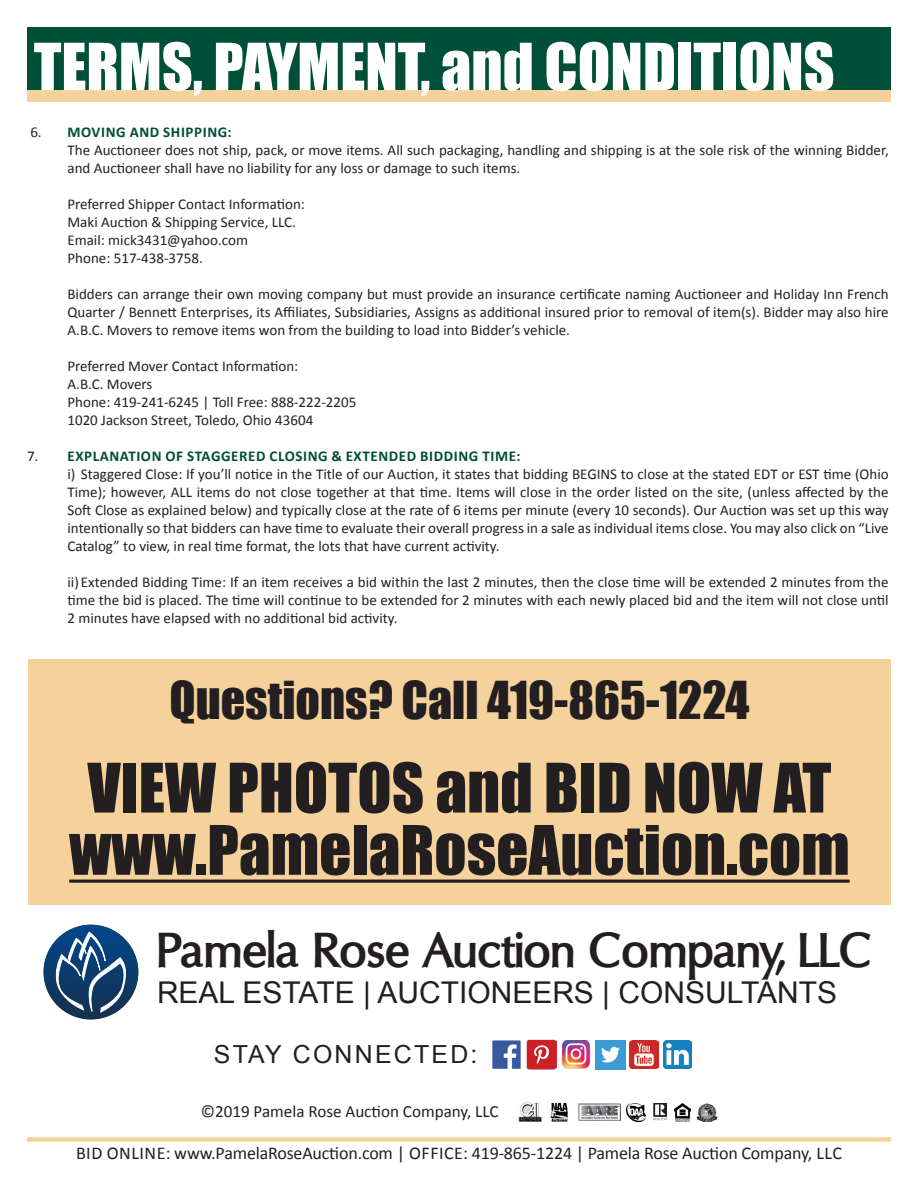
<style>
.page{position:relative;width:918px;height:1188px;background:#fff}
.page>*{position:absolute;margin:0;border:0;box-sizing:border-box;transform-origin:0 0}
.t1{font:63px/62.2px "Impact";color:#231f20}
.t2{font:60px "Impact";color:#fff}
.t3{font:700 49.8px "Oregon LDO";color:#231f20}
.t4{font:48px "Impact";color:#231f20}
.t5{font:30px "Arial";color:#231f20}
.t6{font:24.9px "Arial";color:#231f20}
.t7{font:18px "Calibri";letter-spacing:-.01em;color:#231f20}
.t8{font:17.1px "Calibri";color:#231f20}
.t9{font:15px/18px "Calibri";color:#231f20}
.t10{font:700 15px "Calibri";letter-spacing:.04em;color:#004f38}
.s1{font-weight:400;color:#231f20}
</style>
<div class="page">
<div style="left:27px;top:27px;width:864px;height:63px;background:#004f38"></div>
<div style="left:27px;top:90px;width:864px;height:11px;background:#f5d29c"></div>
<div style="left:27px;top:1137px;width:864px;height:5px;background:#f5d29c"></div>
<div style="left:28px;top:659px;width:863px;height:245px;background:#f5d29c"></div>
<hr style="left:69px;top:880px;width:781px;height:3px;background:#231f20">
<svg style="left:44px;top:925px;width:94px;height:95px"></svg>
<svg style="left:56px;top:931px;width:71px;height:89px"></svg>
<img style="left:561px;top:1040px;width:29px;height:29px">
<img style="left:663px;top:1040px;width:28px;height:29px">
<img style="left:630px;top:1040px;width:28px;height:29px">
<img style="left:527px;top:1040px;width:29px;height:29px">
<img style="left:492px;top:1040px;width:29px;height:29px">
<img style="left:596px;top:1040px;width:29px;height:30px">
<img style="left:654px;top:1104px;width:13px;height:17px">
<img style="left:518px;top:1103px;width:24px;height:19px">
<svg style="left:550px;top:1103px;width:18px;height:19px"></svg>
<img style="left:579px;top:1104px;width:41px;height:17px">
<img style="left:627px;top:1104px;width:19px;height:18px">
<img style="left:674px;top:1104px;width:17px;height:17px">
<img style="left:696px;top:1103px;width:21px;height:19px">
<h2 class="t2" style="left:34px;top:20px;width:802px">TERMS, PAYMENT, and CONDITIONS</h2>
<p class="t10" style="left:30px;top:123px;width:80px"><span class="s1">6.</span> MOVING</p>
<p class="t10" style="left:130px;top:123px;width:60px">and SHIPPING</p>
<p class="t10" style="left:228px;top:123px;width:6px">:</p>
<p class="t9" style="left:68px;top:141px;width:823px">The Auctioneer does not ship, pack, or move items. All such packaging, handling and shipping is at the sole risk of the winning Bidder, and Auctioneer shall have no liability for any loss or damage to such items.</p>
<p class="t9" style="left:68px;top:195px;width:239px">Preferred Shipper Contact Information:<br>Maki Auction &amp; Shipping Service, LLC.<br>Email: mick3431@yahoo.com<br>Phone: 517-438-3758.</p>
<p class="t9" style="left:68px;top:285px;width:823px;text-align:justify">Bidders can arrange their own moving company but must provide an insurance certificate naming Auctioneer and Holiday Inn French Quarter / Bennett Enterprises, its Affiliates, Subsidiaries, Assigns as additional insured prior to removal of item(s). Bidder may also hire A.B.C. Movers to remove items won from the building to load into Bidder’s vehicle.</p>
<p class="t9" style="left:68px;top:357px;width:290px">Preferred Mover Contact Information:<br>A.B.C. Movers<br>Phone: 419-241-6245 | Toll Free: 888-222-2205<br>1020 Jackson Street, Toledo, Ohio 43604</p>
<p class="t10" style="left:27px;top:447px;width:66px"><span class="s1">7.</span> EXPLANATI</p>
<p class="t10" style="left:141px;top:447px;width:56px">ON OF STAGGERED</p>
<p class="t10" style="left:270px;top:447px;width:35px">CLOSING</p>
<p class="t10" style="left:331px;top:447px;width:41px">&amp; EXTENDED</p>
<p class="t10" style="left:420px;top:447px;width:10px">BIDDING</p>
<p class="t10" style="left:482px;top:447px;width:40px">TIME:</p>
<p class="t9" style="left:67px;top:465px;width:823px;text-align:justify">i) Staggered Close: If you’ll notice in the Title of our Auction, it states that bidding BEGINS to close at the stated EDT or EST time (Ohio Time); however, ALL items do not close together at that time. Items will close in the order listed on the site, (unless affected by the Soft Close as explained below) and typically close at the rate of 6 items per minute (every 10 seconds). Our Auction was set up this way intentionally so that bidders can have time to evaluate their overall progress in a sale as individual items close. You may also click on “Live Catalog” to view, in real time format, the lots that have current activity.</p>
<p class="t9" style="left:67px;top:573px;width:823px;text-align:justify">ii) Extended Bidding Time: If an item receives a bid within the last 2 minutes, then the close time will be extended 2 minutes from the time the bid is placed. The time will continue to be extended for 2 minutes with each newly placed bid and the item will not close until 2 minutes have elapsed with no additional bid activity.</p>
<h3 class="t4" style="left:169px;top:663px;width:582px">Questions? Call 419-865-1224</h3>
<h1 class="t1" style="left:88px;top:755px;width:239px">View Photos</h1>
<h1 class="t1" style="left:69px;top:755px;width:782px;text-indent:366px">and Bid Now at www.PamelaRoseAuction.com</h1>
<h3 class="t3" style="left:157px;top:922px;width:716px">Pamela Rose Auction Company, LLC</h3>
<h3 class="t5" style="left:157px;top:973px;width:682px">REAL ESTATE | AUCTIONEERS | CONSULTANTS</h3>
<h3 class="t6" style="left:214px;top:1038px;width:18px">STA</h3>
<h3 class="t6" style="left:265px;top:1038px;width:48px">Y CONNECTE</h3>
<h3 class="t6" style="left:450px;top:1038px;width:29px">D:</h3>
<p class="t8" style="left:201px;top:1101px;width:299px">©2019 Pamela Rose Auction Company, LLC</p>
<p class="t7" style="left:76px;top:1142px;width:766px">BID ONLINE: www.PamelaRoseAuction.com | Offi ce : 419-865-1224 | Pamela Rose Auction Company, LLC</p>
</div>
